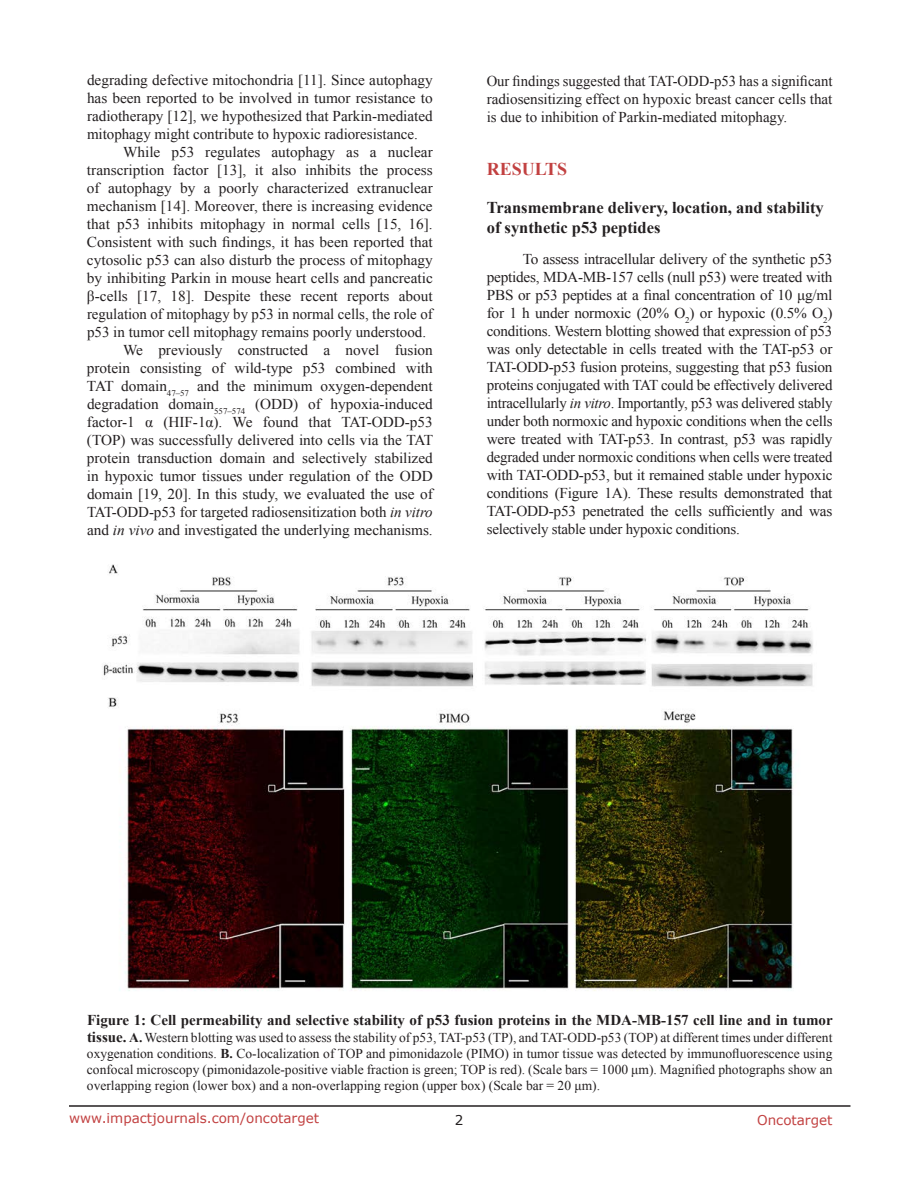
<style>
.page{position:relative;width:918px;height:1188px;background:#fff}
.page>*{position:absolute;margin:0;border:0;box-sizing:border-box;transform-origin:0 0}
.Heading{font:700 18px "Times New Roman";color:#c24141}
.SubHeading_no{font:700 16.5px/19.8px "Times New Roman";color:#231f20}
.BodyText{font:15px/18px "Times New Roman";letter-spacing:-.005em;color:#231f20;text-align:justify}
.FigureText{font:700 15px "Times New Roman";color:#231f20}
.FigureText-2{font:13.5px/16.2px "Times New Roman";color:#231f20;text-align:justify}
.t1{font:13.5px "Verdana";color:#c24141}
.t2{font:13.5px "Verdana";color:#231f20}
.s1{font-style:italic}
.s2{font-weight:700;font-size:15px}
.s3{font-weight:700}
</style>
<div class="page">
<hr style="left:69px;top:1105px;width:781px;height:2px;background:#231f20">
<img style="left:103px;top:564px;width:710px;height:427px">
<p class="BodyText" style="left:87px;top:71px;width:347px">degrading defective mitochondria [11]. Since autophagy has been reported to be involved in tumor resistance to radiotherapy [12], we hypothesized that Parkin-mediated mitophagy might contribute to hypoxic radioresistance.</p>
<p class="BodyText" style="left:87px;top:143px;width:347px;text-indent:36px">While p53 regulates autophagy as a nuclear transcription factor [13], it also inhibits the process of autophagy by a poorly characterized extranuclear mechanism [14]. Moreover, there is increasing evidence that p53 inhibits mitophagy in normal cells [15, 16].<br>Consistent with such findings, it has been reported that cytosolic p53 can also disturb the process of mitophagy by inhibiting Parkin in mouse heart cells and pancreatic β-cells [17, 18]. Despite these recent reports about regulation of mitophagy by p53 in normal cells, the role of p53 in tumor cell mitophagy remains poorly understood.</p>
<p class="BodyText" style="left:87px;top:341px;width:348px;text-indent:36px">We previously constructed a novel fusion protein consisting of wild-type p53 combined with TAT domain<sub>47–57</sub> and the minimum oxygen-dependent degradation domain<sub>557–574</sub> (ODD) of hypoxia-induced factor-1 α (HIF-1α). We found that TAT-ODD-p53 (TOP) was successfully delivered into cells via the TAT protein transduction domain and selectively stabilized in hypoxic tumor tissues under regulation of the ODD domain [19, 20]. In this study, we evaluated the use of TAT-ODD-p53 for targeted radiosensitization both <span class="s1">in vitro </span>and <span class="s1">in vivo</span> and investigated the underlying mechanisms.</p>
<p class="BodyText" style="left:487px;top:72px;width:347px">Our findings suggested that TAT-ODD-p53 has a significant radiosensitizing effect on hypoxic breast cancer cells that is due to inhibition of Parkin-mediated mitophagy.</p>
<p class="Heading" style="left:487px;top:157px;width:82px">RESULTS</p>
<p class="SubHeading_no" style="left:487px;top:197px;width:339px">Transmembrane delivery, location, and stability of synthetic p53 peptides</p>
<p class="BodyText" style="left:487px;top:250px;width:347px;text-indent:36px">To assess intracellular delivery of the synthetic p53 peptides, MDA-MB-157 cells (null p53) were treated with PBS or p53 peptides at a final concentration of 10 μg/ml for 1 h under normoxic (20% O<sub>2</sub>) or hypoxic (0.5% O<sub>2</sub>) conditions. Western blotting showed that expression of p53 was only detectable in cells treated with the TAT-p53 or TAT-ODD-p53 fusion proteins, suggesting that p53 fusion proteins conjugated with TAT could be effectively delivered intracellularly <span class="s1">in vitro</span>. Importantly, p53 was delivered stably under both normoxic and hypoxic conditions when the cells were treated with TAT-p53. In contrast, p53 was rapidly degraded under normoxic conditions when cells were treated with TAT-ODD-p53, but it remained stable under hypoxic conditions (Figure 1A). These results demonstrated that TAT-ODD-p53 penetrated the cells sufficiently and was selectively stable under hypoxic conditions.</p>
<p class="FigureText" style="left:87px;top:1010px;width:747px">Figure 1: Cell permeability and selective stability of p53 fusion proteins in the MDA-MB-157 cell line and in tumor</p>
<p class="FigureText-2" style="left:87px;top:1029px;width:747px"><span class="s2">tissue.</span> <span class="s3">A.</span> Western blotting was used to assess the stability of p53, TAT-p53 (TP), and TAT-ODD-p53 (TOP) at different times under different oxygenation conditions. <span class="s3">B.</span> Co-localization of TOP and pimonidazole (PIMO) in tumor tissue was detected by immunofluorescence using confocal microscopy (pimonidazole-positive viable fraction is green; TOP is red). (Scale bars = 1000 μm). Magnified photographs show an overlapping region (lower box) and a non-overlapping region (upper box) (Scale bar = 20 μm).</p>
<p class="t1" style="left:69px;top:1109px;width:252px">www.impactjournals.com/oncotarget</p>
<p class="t2" style="left:455px;top:1111px;width:10px">2</p>
<p class="t1" style="left:757px;top:1111px;width:77px">Oncotarget</p>
</div>
